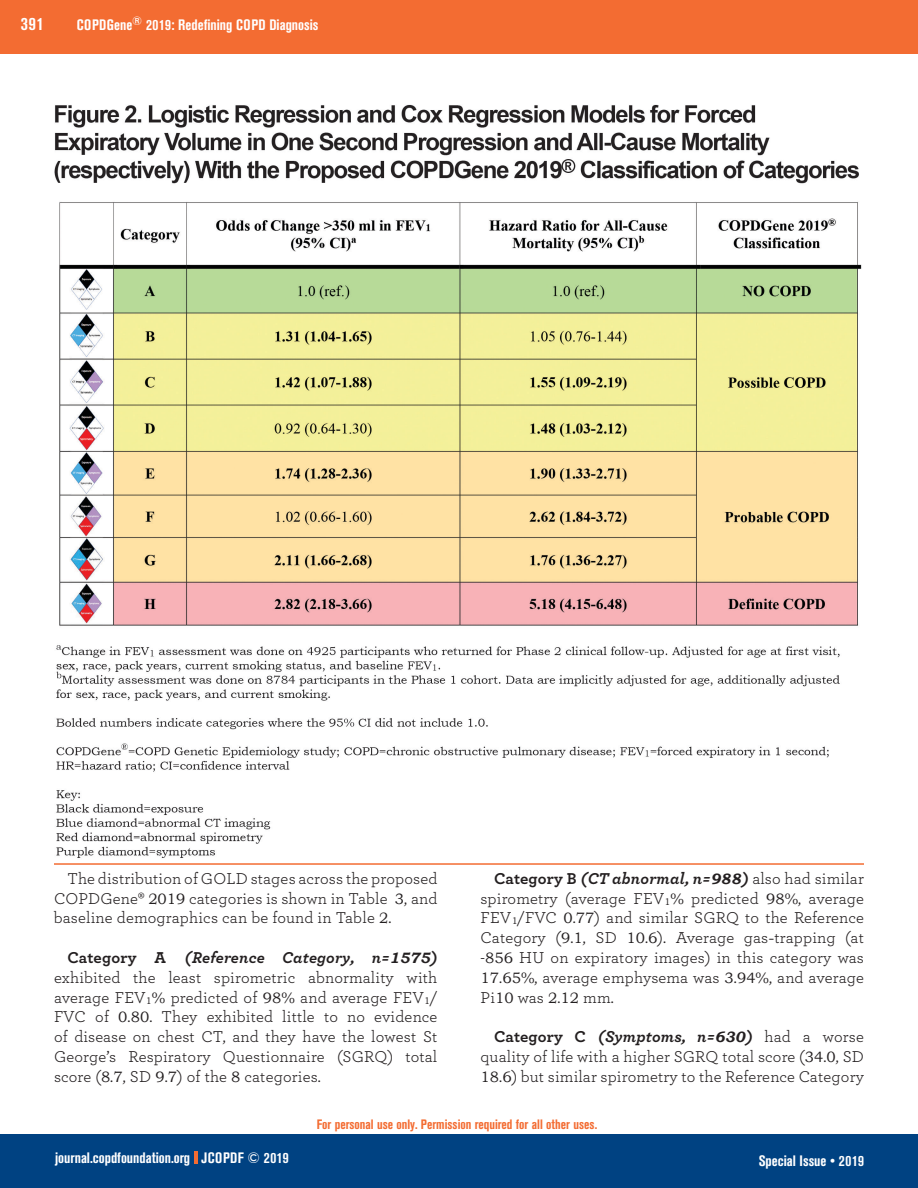
<style>
.page{position:relative;width:918px;height:1188px;background:#fff}
.page>*{position:absolute;margin:0;border:0;box-sizing:border-box;transform-origin:0 0}
.t1{font:700 condensed 18px "Akzidenz Grotesk BE";color:#fff}
.t2{font:16.5px/19.8px "Breathe";letter-spacing:.01em;color:#231f20;text-align:justify}
.t3{font:700 condensed 15px "Akzidenz Grotesk BE";color:#fff}
.t4{font:700 condensed 13.5px "Akzidenz Grotesk BE";color:#f36c32}
.s1{font-family:"Bookman Old Style";font-size:15px}
.s2{font-weight:700}
.s3{font-weight:700;font-style:italic}
.s4{font-family:"Bookman Old Style";font-weight:700;font-style:italic;font-size:15px}
.s5{font-family:"Bookman Old Style";font-size:9.6px}
</style>
<div class="page">
<div style="left:0;top:1134px;width:918px;height:54px;background:#004282"></div>
<div style="left:0;top:0;width:918px;height:54px;background:#f36c32"></div>
<svg style="left:194px;top:1152px;width:3px;height:12px"></svg>
<img style="left:54px;top:104px;width:808px;height:754px">
<hr style="left:54px;top:863px;width:810px;height:2px;background:#f36c32">
<p class="t1" style="left:21px;top:13px;width:25px">391</p>
<p class="t3" style="left:77px;top:16px;width:243px">COPDGene<sup>®</sup> 2019: Redefining COPD Diagnosis</p>
<p class="t2" style="left:54px;top:868px;width:385px;text-indent:14px">The distribution of GOLD stages across the proposed COPDGene® <span class="s1">2019</span> categories is shown in Table <span class="s1">3</span>, and baseline demographics can be found in Table <span class="s1">2</span>.</p>
<p class="t2" style="left:54px;top:947px;width:385px;text-indent:14px"><span class="s2">Category A</span> <span class="s3">(Reference Category, n=</span><span class="s4">1575</span><span class="s3">) </span>exhibited the least spirometric abnormality with average FEV<span class="s5">1</span><span class="s1">%</span> predicted of <span class="s1">98%</span> and average FEV<span class="s5">1</span>/ FVC of <span class="s1">0</span>.<span class="s1">80</span>. They exhibited little to no evidence of disease on chest CT, and they have the lowest St George’s Respiratory Questionnaire (SGRQ) total score (<span class="s1">8</span>.<span class="s1">7</span>, SD <span class="s1">9</span>.<span class="s1">7</span>) of the <span class="s1">8</span> categories.</p>
<p class="t2" style="left:481px;top:868px;width:385px;text-indent:14px"><span class="s2">Category B</span> <span class="s3">(CT abnormal, n=</span><span class="s4">988</span><span class="s3">)</span> also had similar spirometry (average FEV<span class="s5">1</span><span class="s1">%</span> predicted <span class="s1">98%</span>, average FEV<span class="s5">1</span>/FVC <span class="s1">0</span>.<span class="s1">77</span>) and similar SGRQ to the Reference Category (<span class="s1">9</span>.<span class="s1">1</span>, SD <span class="s1">10</span>.<span class="s1">6</span>). Average gas<span class="s1">-</span>trapping (at -<span class="s1">856</span> HU on expiratory images) in this category was <span class="s1">17</span>.<span class="s1">65%</span>, average emphysema was <span class="s1">3</span>.<span class="s1">94%</span>, and average Pi<span class="s1">10</span> was <span class="s1">2</span>.<span class="s1">12</span> mm.</p>
<p class="t2" style="left:481px;top:1026px;width:385px;text-indent:14px"><span class="s2">Category C</span> <span class="s3">(Symptoms, n=</span><span class="s4">630</span><span class="s3">)</span> had a worse quality of life with a higher SGRQ total score (<span class="s1">34</span>.<span class="s1">0</span>, SD <span class="s1">18</span>.<span class="s1">6</span>) but similar spirometry to the Reference Category</p>
<p class="t4" style="left:317px;top:1117px;width:282px">For personal use only. Permission required for all other uses.</p>
<p class="t3" style="left:55px;top:1149px;width:235px">journal.copdfoundation.org JCOPDF © 2019</p>
<p class="t3" style="left:759px;top:1152px;width:107px">Special Issue • 2019</p>
</div>
